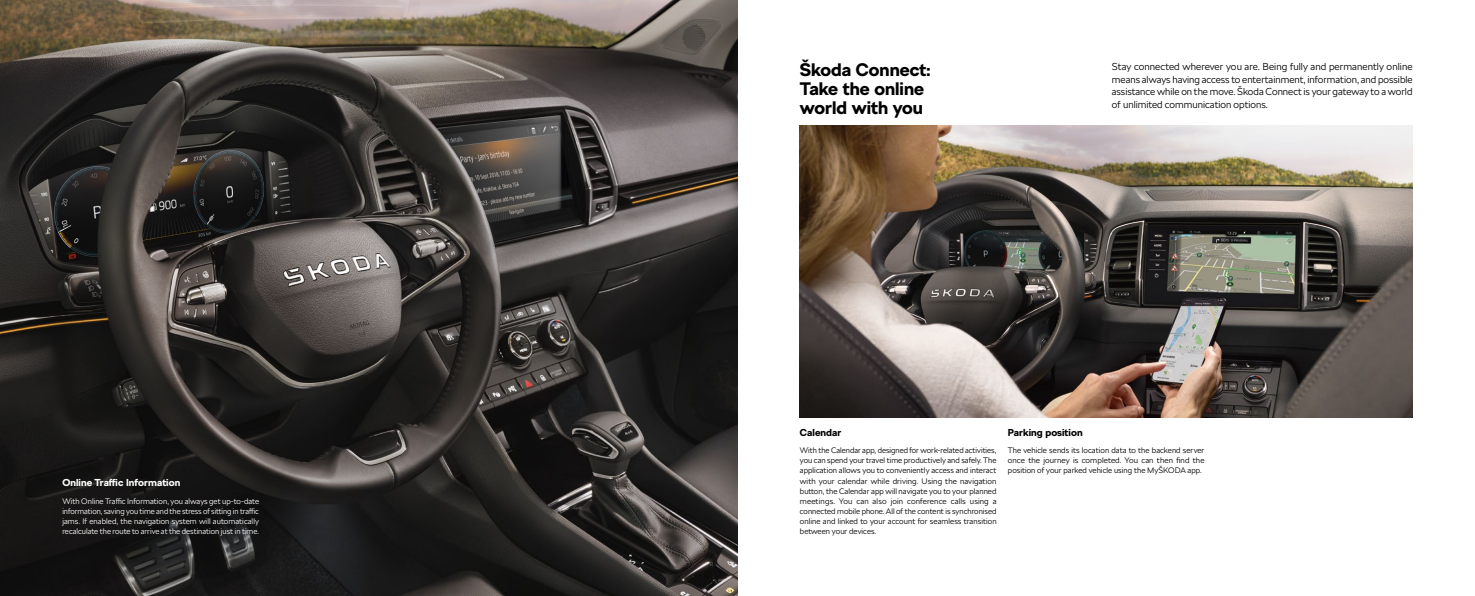
<style>
.page{position:relative;width:1475px;height:596px;background:#fff}
.page>*{position:absolute;margin:0;border:0;box-sizing:border-box;transform-origin:0 0}
.t1{font:700 18px/19px "SKODA Next";color:#000}
.t2{font:300 10px/12.5px "SKODA Next";letter-spacing:.005em;color:#000;text-align:justify}
.t3{font:700 10px "SKODA Next";letter-spacing:.005em;color:#fff}
.t4{font:700 10px "SKODA Next";letter-spacing:.005em;color:#000}
.t5{font:300 8px/10px "SKODA Next";letter-spacing:.005em;color:#000;text-align:justify}
.t6{font:300 8px/10px "SKODA Next";letter-spacing:.005em;color:#fff;text-align:justify}
</style>
<div class="page">
<img style="left:0;top:0;width:737px;height:595px">
<img style="left:799px;top:125px;width:613px;height:292px">
<p class="t3" style="left:62px;top:475px;width:119px">Online Traffic Information</p>
<p class="t6" style="left:62px;top:495px;width:198px">With Online Traffic Information, you always get up-to-date information, saving you time and the stress of sitting in traffic jams. If enabled, the navigation system will automatically recalculate the route to arrive at the destination just in time.</p>
<h1 class="t1" style="left:799px;top:60px;width:132px">Škoda Connect:<br>Take the online world with you</h1>
<p class="t2" style="left:1111px;top:60px;width:302px">Stay connected wherever you are. Being fully and permanently online means always having access to entertainment, information, and possible assistance while on the move. Škoda Connect is your gateway to a world of unlimited communication options.</p>
<p class="t4" style="left:799px;top:425px;width:43px">Calendar</p>
<p class="t5" style="left:799px;top:445px;width:198px">With the Calendar app, designed for work-related activities, you can spend your travel time productively and safely. The application allows you to conveniently access and interact with your calendar while driving. Using the navigation button, the Calendar app will navigate you to your planned meetings. You can also join conference calls using a connected mobile phone. All of the content is synchronised online and linked to your account for seamless transition between your devices.</p>
<p class="t4" style="left:1007px;top:425px;width:76px">Parking position</p>
<p class="t5" style="left:1007px;top:445px;width:198px">The vehicle sends its location data to the backend server once the journey is completed. You can then find the position of your parked vehicle using the MyŠKODA app.</p>
</div>
